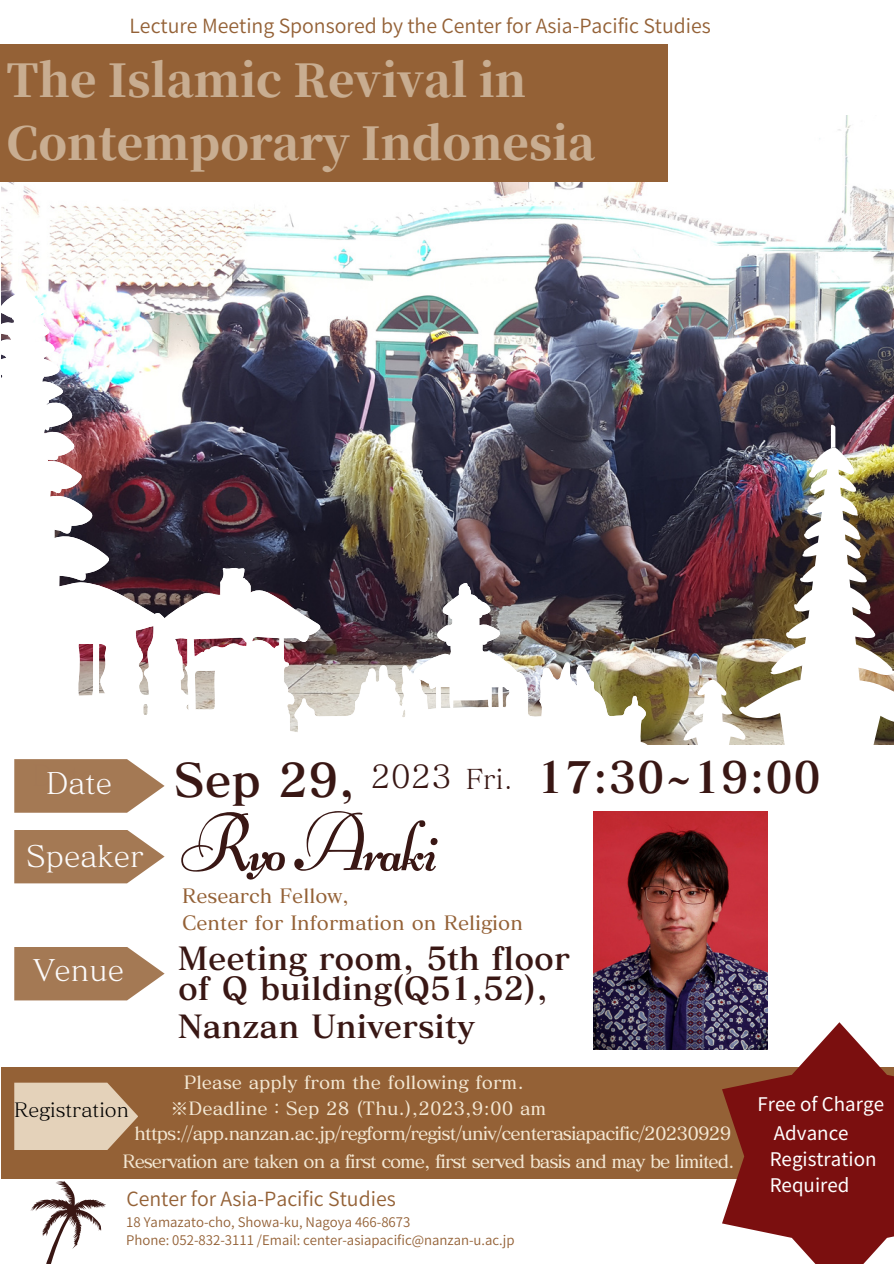
<style>
.page{position:relative;width:894px;height:1264px;background:#fff}
.page>*{position:absolute;margin:0;border:0;box-sizing:border-box;transform-origin:0 0}
.t1{font:72px "Lucien Schoenschriftv CAT";letter-spacing:-.035em;color:#391714}
.t2{font:45.9px "Canva Matisse Pro N B";color:#391714}
.t3{font:800 45px/63px "Source Han Serif JP";color:#c8ad91}
.t4{font:42.75px "Canva Matisse Pro N B";color:#391714}
.t5{font:31.65px "Canva Matisse Pro N M";color:#391714}
.t6{font:31.5px/30.5px "Canva Matisse Pro N B";color:#391714}
.t7{font:29.55px "Canva Matisse Pro N M";color:#fcfbfb}
.t8{font:28.8px "Canva Matisse Pro N M";color:#fcfbfb}
.t9{font:27px "Canva Matisse Pro N M";color:#391714}
.t10{font:600 19.5px "Noto Sans JP";color:#946136}
.t11{font:19.5px "Canva Matisse V Pro DB";color:#946136}
.t12{font:19.5px "Canva Matisse Pro N M";color:#000}
.t13{font:18.75px/26px "Noto Sans JP";color:#fff}
.t14{font:18px "Canva Matisse V Pro DB";letter-spacing:-.05em;color:#f3e7d3}
.t15{font:18px "Canva Matisse V Pro DB";color:#f3e7d3}
.t16{font:600 13.2px "Noto Sans JP";color:#946136}
</style>
<div class="page">
<svg style="left:22px;top:1178px;width:92px;height:85px"></svg>
<img style="left:1px;top:116px;width:892px;height:307px">
<svg style="left:14px;top:275px;width:647px;height:538px"></svg>
<img style="left:1px;top:275px;width:516px;height:15px">
<img style="left:1px;top:290px;width:646px;height:514px">
<svg style="left:659px;top:423px;width:234px;height:13px;background:#392f40"></svg>
<img style="left:617px;top:436px;width:276px;height:403px">
<div style="left:1px;top:1067px;width:892px;height:111px;background:#946136"></div>
<div style="left:0;top:44px;width:667px;height:137px;background:#946136"></div>
<svg style="left:14px;top:1082px;width:124px;height:68px;background:#d9c3a8"></svg>
<svg style="left:14px;top:830px;width:150px;height:53px;background:#af8968"></svg>
<svg style="left:14px;top:759px;width:150px;height:53px;background:#af8969"></svg>
<svg style="left:14px;top:947px;width:150px;height:53px;background:#af8968"></svg>
<svg style="left:721px;top:1022px;width:172px;height:241px;fill:#7b0f0f"></svg>
<img style="left:593px;top:811px;width:174px;height:238px">
<p class="t10" style="left:129px;top:11px;width:582px">Lecture Meeting Sponsored by the Center for Asia-Pacific Studies</p>
<p class="t3" style="left:6px;top:46px;width:590px">The Islamic Revival in<br>Contemporary Indonesia</p>
<p class="t8" style="left:32px;top:761px;width:66px">Date</p>
<p class="t7" style="left:47px;top:767px;width:67px">Date</p>
<p class="t7" style="left:26px;top:841px;width:119px">Speaker</p>
<p class="t7" style="left:34px;top:955px;width:91px">Venue</p>
<p class="t5" style="left:370px;top:760px;width:82px">2023</p>
<p class="t4" style="left:536px;top:755px;width:286px">17:30~19:00</p>
<p class="t2" style="left:174px;top:756px;width:183px">Sep 29,</p>
<p class="t9" style="left:465px;top:764px;width:49px">Fri.</p>
<p class="t1" style="left:181px;top:816px;width:258px">RyoAraki</p>
<p class="t11" style="left:182px;top:886px;width:169px">Research Fellow,</p>
<p class="t11" style="left:182px;top:913px;width:342px">Center for Information on Religion</p>
<p class="t6" style="left:178px;top:942px;width:393px">Meeting room, 5th floor of Q building(Q51,52),</p>
<p class="t6" style="left:178px;top:1010px;width:298px">Nanzan University</p>
<p class="t15" style="left:184px;top:1073px;width:341px">Please apply from the following form.</p>
<p class="t15" style="left:170px;top:1099px;width:377px">※Deadline：Sep 28 (Thu.),2023,9:00 am</p>
<p class="t14" style="left:134px;top:1123px;width:598px">https://app.nanzan.ac.jp/regform/regist/univ/centerasiapacific/20230929</p>
<p class="t14" style="left:122px;top:1151px;width:613px">Reservation are taken on a first come, first served basis and may be limited.</p>
<p class="t12" style="left:14px;top:1099px;width:116px">Registration</p>
<p class="t10" style="left:126px;top:1183px;width:271px">Center for Asia-Pacific Studies</p>
<p class="t16" style="left:126px;top:1211px;width:285px">18 Yamazato-cho, Showa-ku, Nagoya 466-8673</p>
<p class="t16" style="left:126px;top:1229px;width:390px">Phone: 052-832-3111 /Email: center-asiapacific@nanzan-u.ac.jp</p>
<p class="t13" style="left:757px;top:1089px;width:128px">Free of Charge</p>
<p class="t13" style="left:769px;top:1119px;width:108px">Advance<br>Registration</p>
<p class="t13" style="left:769px;top:1171px;width:81px">Required</p>
</div>
